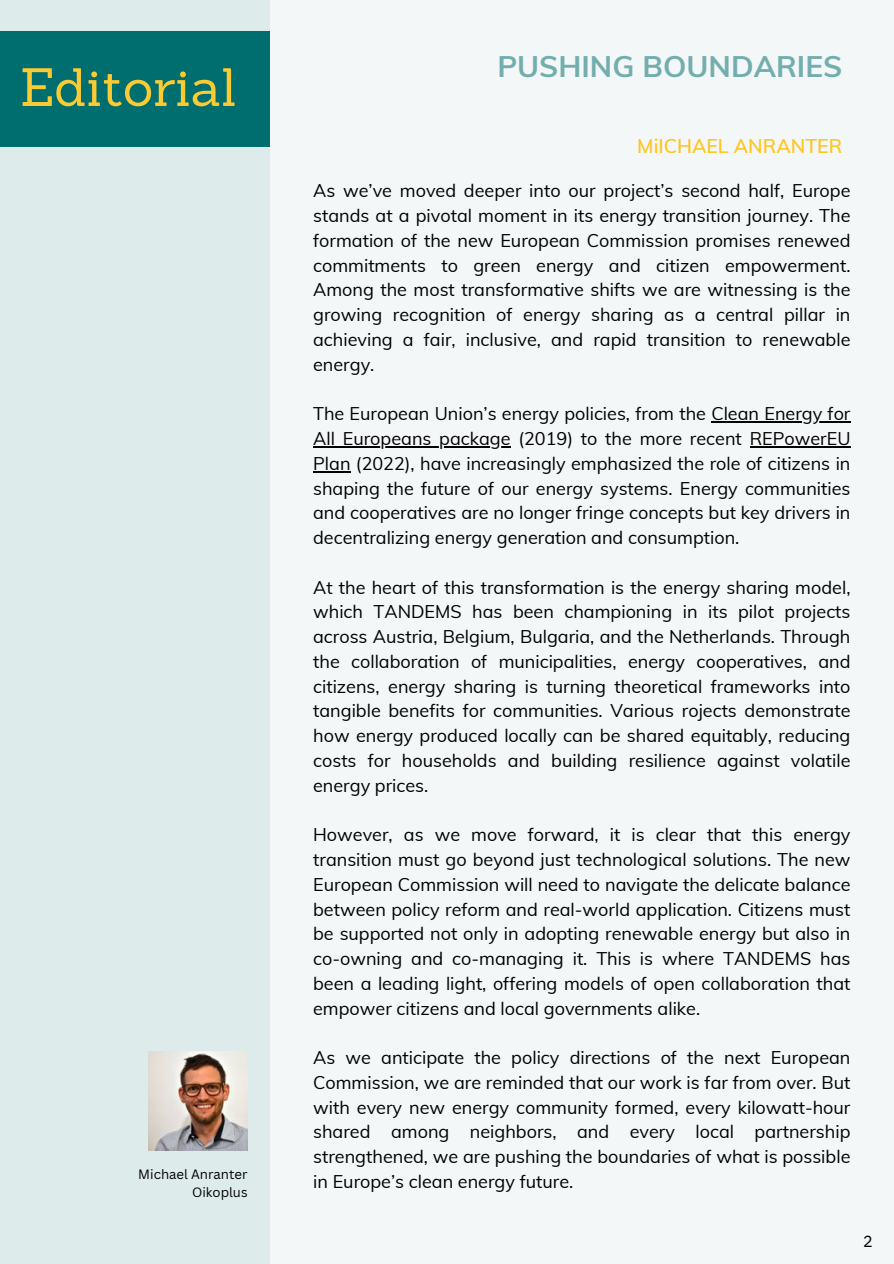
<style>
.page{position:relative;width:894px;height:1264px;background:#fff}
.page>*{position:absolute;margin:0;border:0;box-sizing:border-box;transform-origin:0 0}
.t1{font:52.5px "Sanchez";color:#fcca33}
.t2{font:700 29.7px "Muli";color:#73aeae}
.t3{font:600 19.5px "Muli";color:#fec620}
.t4{font:18px/24.8px "Muli";color:#000;text-align:justify}
.t5{font:16.2px "IBM Plex Sans";color:#000}
.t6{font:13.2px "Canva Sans";color:#000}
</style>
<div class="page">
<div style="left:0;top:0;width:893px;height:1263px;background:#ddebeb"></div>
<div style="left:270px;top:0;width:623px;height:1263px;background:#f3f7f7"></div>
<div style="left:0;top:32px;width:270px;height:115px;background:#006d6e"></div>
<hr style="left:711px;top:421px;width:139px;height:1px;background:#000">
<hr style="left:313px;top:446px;width:197px;height:1px;background:#000">
<hr style="left:749px;top:446px;width:101px;height:1px;background:#000">
<hr style="left:313px;top:471px;width:37px;height:1px;background:#000">
<img style="left:149px;top:1051px;width:99px;height:99px">
<h2 class="t1" style="left:20px;top:53px;width:218px">Editorial</h2>
<p class="t6" style="left:138px;top:1165px;width:111px">Michael Anranter</p>
<p class="t6" style="left:192px;top:1182px;width:57px">Oikoplus</p>
<p class="t2" style="left:497px;top:47px;width:346px">PUSHING BOUNDARIES</p>
<p class="t3" style="left:637px;top:133px;width:206px">MiICHAEL ANRANTER</p>
<h3 class="t4" style="left:313px;top:178px;width:538px">As we’ve moved deeper into our project’s second half, Europe stands at a pivotal moment in its energy transition journey. The formation of the new European Commission promises renewed commitments to green energy and citizen empowerment.<br>Among the most transformative shifts we are witnessing is the growing recognition of energy sharing as a central pillar in achieving a fair, inclusive, and rapid transition to renewable energy.</h3>
<h4 class="t4" style="left:313px;top:401px;width:538px">The European Union’s energy policies, from the Clean Energy for</h4>
<h4 class="t4" style="left:313px;top:426px;width:538px">All Europeans package (2019) to the more recent REPowerEU Plan (2022), have increasingly emphasized the role of citizens in shaping the future of our energy systems. Energy communities and cooperatives are no longer fringe concepts but key drivers in decentralizing energy generation and consumption.</h4>
<h4 class="t4" style="left:313px;top:574px;width:538px">At the heart of this transformation is the energy sharing model, which TANDEMS has been championing in its pilot projects</h4>
<h4 class="t4" style="left:313px;top:624px;width:538px">across Austria, Belgium, Bulgaria, and the Netherlands. Through the collaboration of municipalities, energy cooperatives, and citizens, energy sharing is turning theoretical frameworks into tangible benefits for communities. Various rojects demonstrate how energy produced locally can be shared equitably, reducing costs for households and building resilience against volatile energy prices.</h4>
<h4 class="t4" style="left:313px;top:822px;width:538px">However, as we move forward, it is clear that this energy transition must go beyond just technological solutions. The new</h4>
<h4 class="t4" style="left:313px;top:871px;width:538px">European Commission will need to navigate the delicate balance between policy reform and real-world application. Citizens must be supported not only in adopting renewable energy but also in co-owning and co-managing it. This is where TANDEMS has been a leading light, offering models of open collaboration that empower citizens and local governments alike.</h4>
<h4 class="t4" style="left:313px;top:1044px;width:538px">As we anticipate the policy directions of the next European<br>Commission, we are reminded that our work is far from over. But</h4>
<p class="t4" style="left:313px;top:1094px;width:538px">with every new energy community formed, every kilowatt-hour shared among neighbors, and every local partnership strengthened, we are pushing the boundaries of what is possible in Europe’s clean energy future.</p>
<h1 class="t5" style="left:862px;top:1230px;width:11px">2</h1>
</div>
